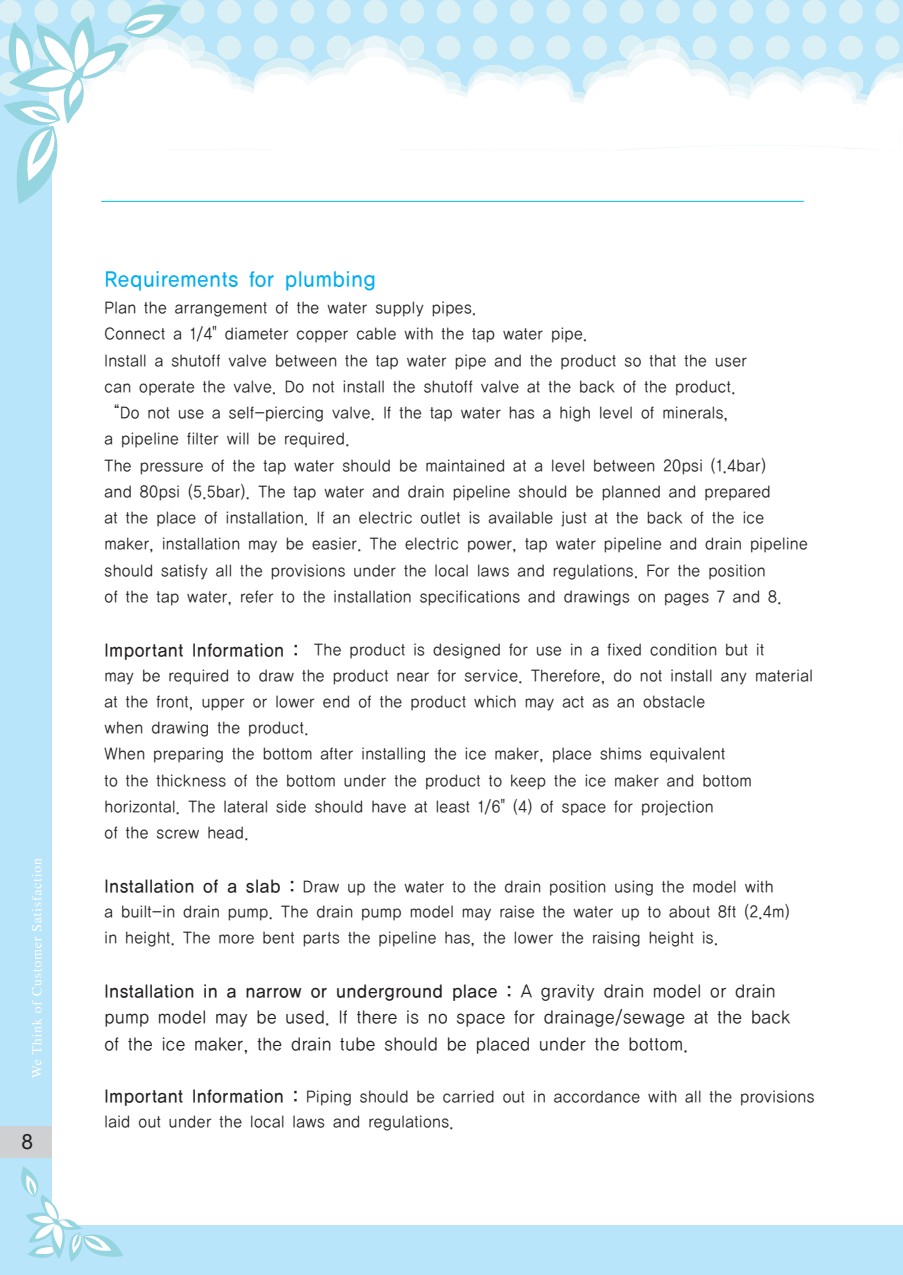
<style>
.page{position:relative;width:903px;height:1275px;background:#b9e5fa}
.page>*{position:absolute;margin:0;border:0;box-sizing:border-box;transform-origin:0 0}
.t1{font:22.75px "YDIYGO130 KSCPC EUC H";letter-spacing:-.015em;color:#00aeef;scale:.9 1}
.t2{font:21px "Arial";color:#231f20}
.t3{font:19.25px/26.2px "YDIYGO120 KSCPC EUC H";letter-spacing:-.015em;color:#231f20;scale:.9 1}
.t4{font:19.25px "YDIYGO130 KSCPC EUC H";letter-spacing:-.015em;color:#231f20;scale:.9 1}
.t5{font:17.5px/26.2px "YDIYGO120 KSCPC EUC H";letter-spacing:-.015em;color:#231f20;scale:.9 1}
.s1{font-family:"YDIYGO130 KSCPC EUC H";font-size:19.25px}
.s2{font-family:"YDIYGO120 KSCPC EUC H"}
</style>
<div class="page">
<div style="left:0;top:1126px;width:855px;height:31px;background:#cfd0d1"></div>
<div style="left:217px;top:0;width:24px;height:24px;background:#daf0f4;border-radius:50%"></div>
<div style="left:254px;top:0;width:24px;height:24px;background:#daf0f4;border-radius:50%"></div>
<div style="left:290px;top:0;width:24px;height:24px;background:#daf0f4;border-radius:50%"></div>
<div style="left:327px;top:0;width:24px;height:24px;background:#daf0f4;border-radius:50%"></div>
<div style="left:363px;top:0;width:24px;height:24px;background:#daf0f4;border-radius:50%"></div>
<div style="left:400px;top:0;width:24px;height:24px;background:#daf0f4;border-radius:50%"></div>
<div style="left:437px;top:0;width:24px;height:24px;background:#daf0f4;border-radius:50%"></div>
<div style="left:473px;top:0;width:24px;height:24px;background:#daf0f4;border-radius:50%"></div>
<div style="left:510px;top:0;width:24px;height:24px;background:#daf0f4;border-radius:50%"></div>
<div style="left:546px;top:0;width:24px;height:24px;background:#daf0f4;border-radius:50%"></div>
<div style="left:583px;top:0;width:24px;height:24px;background:#daf0f4;border-radius:50%"></div>
<div style="left:619px;top:0;width:24px;height:24px;background:#daf0f4;border-radius:50%"></div>
<div style="left:656px;top:0;width:24px;height:24px;background:#daf0f4;border-radius:50%"></div>
<div style="left:692px;top:0;width:25px;height:24px;background:#daf0f4;border-radius:50%"></div>
<div style="left:729px;top:0;width:24px;height:24px;background:#daf0f4;border-radius:50%"></div>
<div style="left:766px;top:0;width:24px;height:24px;background:#daf0f4;border-radius:50%"></div>
<div style="left:802px;top:0;width:24px;height:24px;background:#daf0f4;border-radius:50%"></div>
<div style="left:839px;top:0;width:24px;height:24px;background:#daf0f4;border-radius:50%"></div>
<div style="left:875px;top:0;width:24px;height:24px;background:#daf0f4;border-radius:50%"></div>
<svg style="left:205px;top:28px;width:698px;height:12px;background:#bce6f9"></svg>
<svg style="left:327px;top:36px;width:24px;height:4px"></svg>
<svg style="left:400px;top:36px;width:24px;height:4px"></svg>
<svg style="left:205px;top:40px;width:698px;height:10px;background:#cdebf6"></svg>
<svg style="left:619px;top:36px;width:24px;height:14px"></svg>
<svg style="left:205px;top:50px;width:698px;height:43px"></svg>
<svg style="left:363px;top:36px;width:24px;height:24px"></svg>
<svg style="left:656px;top:36px;width:24px;height:24px"></svg>
<svg style="left:217px;top:72px;width:24px;height:21px"></svg>
<svg style="left:254px;top:72px;width:24px;height:21px"></svg>
<svg style="left:290px;top:72px;width:24px;height:21px"></svg>
<svg style="left:327px;top:72px;width:24px;height:21px"></svg>
<div style="left:363px;top:72px;width:24px;height:24px;background:#fff;border-radius:50%"></div>
<svg style="left:400px;top:72px;width:24px;height:21px"></svg>
<svg style="left:437px;top:72px;width:24px;height:21px"></svg>
<svg style="left:473px;top:72px;width:24px;height:21px"></svg>
<svg style="left:510px;top:72px;width:24px;height:21px"></svg>
<svg style="left:546px;top:72px;width:24px;height:21px"></svg>
<svg style="left:583px;top:72px;width:24px;height:21px"></svg>
<svg style="left:619px;top:72px;width:24px;height:21px"></svg>
<div style="left:656px;top:72px;width:24px;height:24px;background:#fff;border-radius:50%"></div>
<svg style="left:692px;top:72px;width:25px;height:21px"></svg>
<svg style="left:766px;top:72px;width:24px;height:21px"></svg>
<svg style="left:802px;top:72px;width:24px;height:21px"></svg>
<svg style="left:839px;top:72px;width:24px;height:21px"></svg>
<svg style="left:875px;top:72px;width:24px;height:21px"></svg>
<div style="left:52px;top:123px;width:851px;height:1101px;background:#fff"></div>
<svg style="left:15px;top:1166px;width:108px;height:98px"></svg>
<svg style="left:0;top:0;width:205px;height:204px"></svg>
<svg style="left:32px;top:937px;width:10px;height:141px"></svg>
<svg style="left:32px;top:858px;width:10px;height:73px"></svg>
<hr style="left:101px;top:201px;width:703px;height:1px;background:#00baf1">
<svg style="left:49px;top:93px;width:854px;height:58px"></svg>
<svg style="left:464px;top:128px;width:439px;height:23px"></svg>
<p class="t2" style="left:21px;top:1128px;width:13px">8</p>
<h1 class="t1" style="left:104px;top:267px;width:304px">Requirements for plumbing</h1>
<p class="t5" style="left:104px;top:295px;width:784px">Plan the arrangement of the water supply pipes.<br>Connect a 1/4" diameter copper cable with the tap water pipe.<br>Install a shutoff valve between the tap water pipe and the product so that the user<br>can operate the valve. Do not install the shutoff valve at the back of the product.<br>“Do not use a self-piercing valve. If the tap water has a high level of minerals,<br>a pipeline filter will be required.<br>The pressure of the tap water should be maintained at a level between 20psi (1.4bar)<br>and 80psi (5.5bar). The tap water and drain pipeline should be planned and prepared<br>at the place of installation. If an electric outlet is available just at the back of the ice maker, installation may be easier. The electric power, tap water pipeline and drain pipeline should satisfy all the provisions under the local laws and regulations. For the position<br>of the tap water, refer to the installation specifications and drawings on pages 7 and 8.</p>
<p class="t5" style="left:104px;top:637px;width:789px"><span class="s1">Important Information :</span> The product is designed for use in a fixed condition but it<br>may be required to draw the product near for service. Therefore, do not install any material at the front, upper or lower end of the product which may act as an obstacle<br>when drawing the product.<br>When preparing the bottom after installing the ice maker, place shims equivalent<br>to the thickness of the bottom under the product to keep the ice maker and bottom horizontal. The lateral side should have at least 1/6" (4) of space for projection<br>of the screw head.</p>
<p class="t5" style="left:104px;top:874px;width:763px"><span class="s1">Installation of a slab :</span> Draw up the water to the drain position using the model with<br>a built-in drain pump. The drain pump model may raise the water up to about 8ft (2.4m) in height. The more bent parts the pipeline has, the lower the raising height is.</p>
<p class="t4" style="left:104px;top:981px;width:748px">Installation in a narrow or underground place : <span class="s2">A gravity drain model or drain</span></p>
<p class="t3" style="left:104px;top:1005px;width:764px">pump model may be used. If there is no space for drainage/sewage at the back of the ice maker, the drain tube should be placed under the bottom.</p>
<p class="t5" style="left:104px;top:1084px;width:791px;line-height:25.4px"><span class="s1">Important Information :</span> Piping should be carried out in accordance with all the provisions laid out under the local laws and regulations.</p>
</div>
